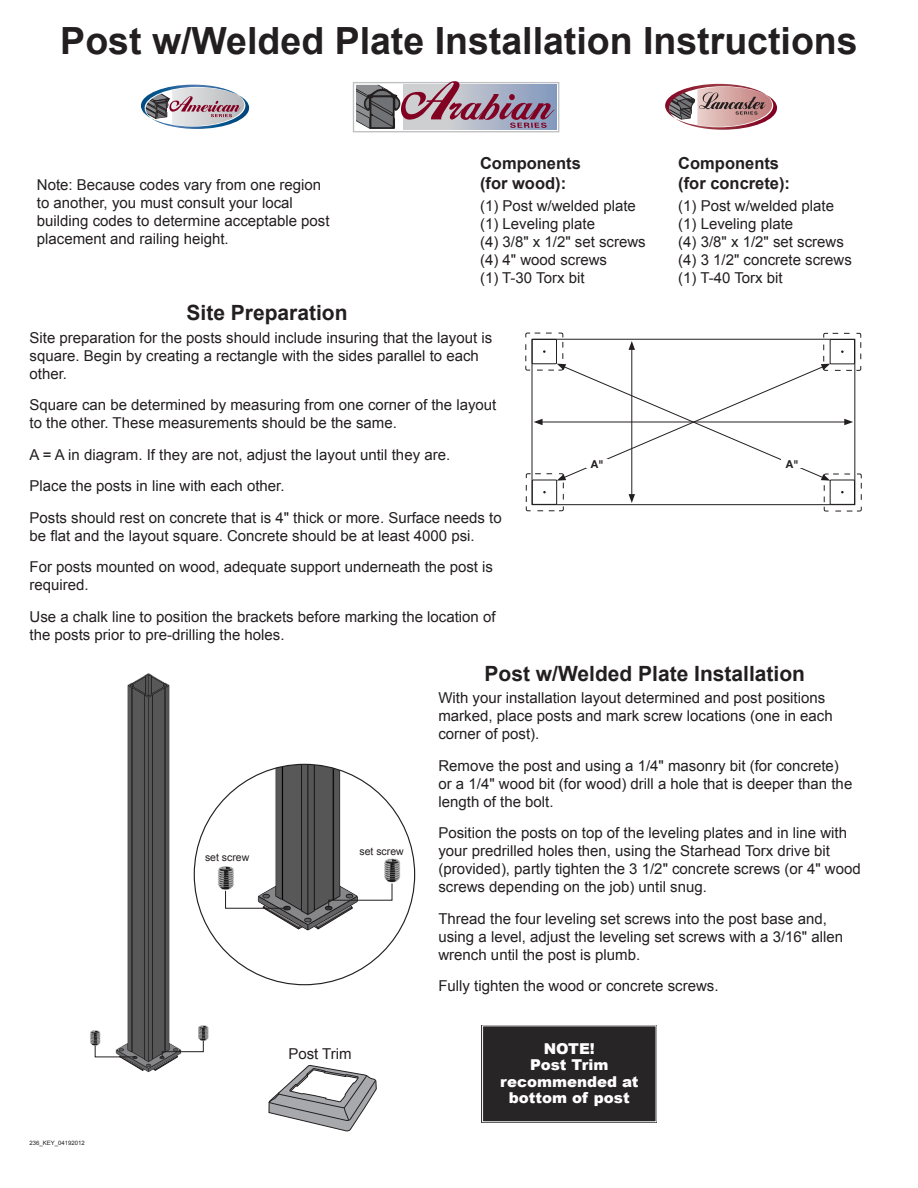
<style>
.page{position:relative;width:918px;height:1188px;background:#fff}
.page>*{position:absolute;margin:0;border:0;box-sizing:border-box;transform-origin:0 0}
.t1{font:700 37.5px "Arial";color:#231f20}
.t2{font:700 21px "Arial";color:#231f20}
.t3{font:700 16.5px "Arial";color:#231f20}
.t4{font:15px/18px "Arial";color:#231f20}
.t5{font:900 15px/16.5px "Arial";color:#fff;text-align:center}
.t6{font:700 10.95px "Helvetica Neue";color:#231f20}
.t7{font:10.5px "Arial";color:#231f20}
.t8{font:6px "Arial";color:#231f20}
</style>
<div class="page">
<svg style="left:525px;top:333px;width:337px;height:179px"></svg>
<div style="left:781px;top:459px;width:22px;height:9px;background:#fff"></div>
<div style="left:586px;top:459px;width:22px;height:9px;background:#fff"></div>
<div style="left:481px;top:1025px;width:176px;height:98px;background:#282526"></div>
<img style="left:90px;top:673px;width:171px;height:400px">
<svg style="left:95px;top:1040px;width:109px;height:31px"></svg>
<img style="left:194px;top:764px;width:221px;height:221px;border-radius:110px">
<svg style="left:225px;top:882px;width:168px;height:48px"></svg>
<svg style="left:269px;top:1065px;width:108px;height:67px"></svg>
<svg style="left:141px;top:85px;width:108px;height:44px"></svg>
<svg style="left:403px;top:84px;width:154px;height:46px"></svg>
<div style="left:353px;top:82px;width:206px;height:50px;border:1px solid #bfc0c3"></div>
<svg style="left:356px;top:81px;width:199px;height:48px"></svg>
<svg style="left:665px;top:84px;width:112px;height:46px"></svg>
<p class="t1" style="left:60px;top:16px;width:799px">Post w/Welded Plate Installation Instructions</p>
<p class="t4" style="left:37px;top:176px;width:294px">Note: Because codes vary from one region to another, you must consult your local building codes to determine acceptable post placement and railing height.</p>
<p class="t2" style="left:187px;top:299px;width:163px">Site Preparation</p>
<p class="t3" style="left:480px;top:153px;width:102px">Components</p>
<p class="t3" style="left:480px;top:172px;width:88px">(for wood):</p>
<p class="t4" style="left:480px;top:197px;width:157px">(1) Post w/welded plate</p>
<p class="t4" style="left:480px;top:215px;width:117px">(1) Leveling plate</p>
<p class="t4" style="left:480px;top:233px;width:167px">(4) 3/8" x 1/2" set screws</p>
<p class="t4" style="left:480px;top:251px;width:129px">(4) 4" wood screws</p>
<p class="t4" style="left:480px;top:269px;width:106px">(1) T-30 Torx bit</p>
<p class="t3" style="left:678px;top:153px;width:102px">Components</p>
<p class="t3" style="left:678px;top:172px;width:113px">(for concrete):</p>
<p class="t4" style="left:678px;top:197px;width:157px">(1) Post w/welded plate</p>
<p class="t4" style="left:678px;top:215px;width:117px">(1) Leveling plate</p>
<p class="t4" style="left:678px;top:233px;width:167px">(4) 3/8" x 1/2" set screws</p>
<p class="t4" style="left:678px;top:251px;width:175px">(4) 3 1/2" concrete screws</p>
<p class="t4" style="left:678px;top:269px;width:106px">(1) T-40 Torx bit</p>
<p class="t4" style="left:30px;top:329px;width:464px">Site preparation for the posts should include insuring that the layout is square. Begin by creating a rectangle with the sides parallel to each other.</p>
<p class="t4" style="left:30px;top:396px;width:468px">Square can be determined by measuring from one corner of the layout to the other. These measurements should be the same.</p>
<p class="t4" style="left:30px;top:446px;width:422px">A = A in diagram. If they are not, adjust the layout until they are.</p>
<p class="t4" style="left:30px;top:477px;width:257px">Place the posts in line with each other.</p>
<p class="t4" style="left:30px;top:509px;width:474px">Posts should rest on concrete that is 4" thick or more. Surface needs to be flat and the layout square. Concrete should be at least 4000 psi.</p>
<p class="t4" style="left:30px;top:558px;width:465px">For posts mounted on wood, adequate support underneath the post is required.</p>
<p class="t4" style="left:30px;top:608px;width:468px">Use a chalk line to position the brackets before marking the location of the posts prior to pre-drilling the holes.</p>
<p class="t6" style="left:591px;top:457px;width:14px">A"</p>
<p class="t6" style="left:786px;top:457px;width:14px">A"</p>
<p class="t8" style="left:30px;top:1139px;width:57px">236_KEY_04192012</p>
<p class="t7" style="left:205px;top:851px;width:46px">set screw</p>
<p class="t7" style="left:359px;top:844px;width:46px">set screw</p>
<p class="t4" style="left:288px;top:1045px;width:65px">Post Trim</p>
<p class="t2" style="left:485px;top:659px;width:322px">Post w/Welded Plate Installation</p>
<p class="t4" style="left:438px;top:689px;width:396px">With your installation layout determined and post positions marked, place posts and mark screw locations (one in each corner of post).</p>
<p class="t4" style="left:438px;top:757px;width:415px">Remove the post and using a 1/4" masonry bit (for concrete) or a 1/4" wood bit (for wood) drill a hole that is deeper than the length of the bolt.</p>
<p class="t4" style="left:438px;top:824px;width:424px">Position the posts on top of the leveling plates and in line with your predrilled holes then, using the Starhead Torx drive bit (provided), partly tighten the 3 1/2" concrete screws (or 4" wood screws depending on the job) until snug.</p>
<p class="t4" style="left:438px;top:910px;width:406px">Thread the four leveling set screws into the post base and, using a level, adjust the leveling set screws with a 3/16" allen wrench until the post is plumb.</p>
<p class="t4" style="left:438px;top:977px;width:282px">Fully tighten the wood or concrete screws.</p>
<p class="t5" style="left:544px;top:1040px;width:53px">NOTE!</p>
<p class="t5" style="left:500px;top:1056px;width:140px">Post Trim recommended at bottom of post</p>
</div>
